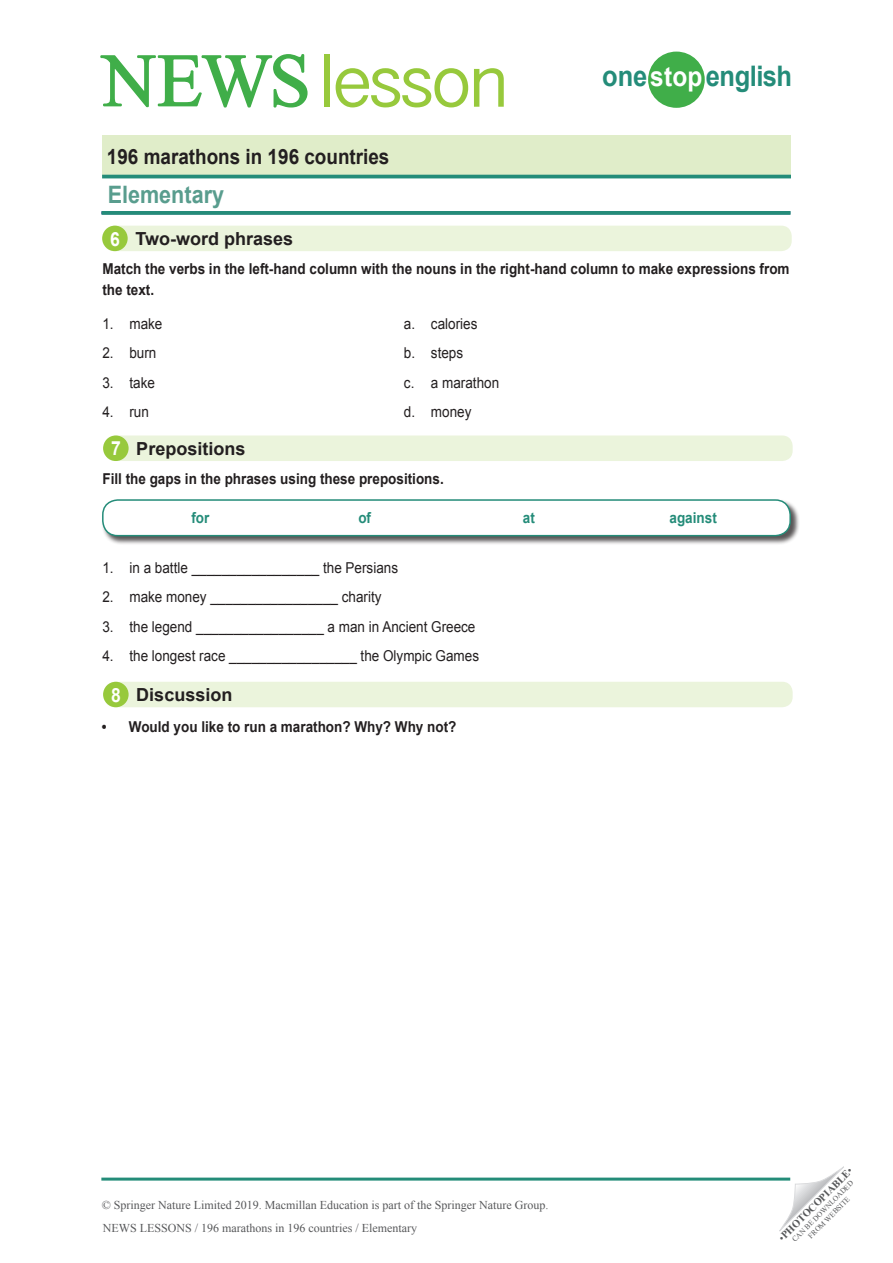
<style>
.page{position:relative;width:893px;height:1263px;background:#fff}
.page>*{position:absolute;margin:0;border:0;box-sizing:border-box;transform-origin:0 0}
.t1{font:70.5px "Telugu Sangam MN";letter-spacing:-.04em;color:#97c93c}
.t2{font:700 28.35px "Arial";letter-spacing:-.02em;color:#248c79;scale:.9 1}
.t3{font:700 24px "Arial";color:#599d8e;scale:.9 1}
.t4{font:700 21px "Arial";color:#231f20;scale:.9 1}
.key_exercise_titles{font:700 19.5px "Arial";color:#fff;scale:.9 1}
.t5{font:700 18px "Arial";color:#231f20}
.t6{font:15px "Arial";color:#231f20;scale:.9 1}
.body_text{font:700 15px/21px "Arial";color:#231f20;scale:.9 1}
.key_exercise_titles-2{font:700 15px "Arial";color:#248c79;scale:.9 1}
.t7{font:12px "Times New Roman";color:#57585a}
.t8{font:700 10.5px "Times New Roman";color:#57585a}
.t9{font:7.5px/9px "Times New Roman";color:#57585a;text-align:center}
.s1{font-family:"Times New Roman";font-size:75px;color:#40ae49}
.s2{font-size:27.15px;color:#fff}
.s3{font-weight:400}
</style>
<div class="page">
<svg style="left:779px;top:1167px;width:65px;height:64px"></svg>
<hr style="left:101px;top:1177px;width:689px;height:3px;background:#248c79">
<div style="left:102px;top:135px;width:688px;height:40px;background:#e0edc9"></div>
<hr style="left:102px;top:175px;width:689px;height:3px;background:#248c79">
<svg style="left:102px;top:211px;width:688px;height:4px;background:#2c8e7e"></svg>
<svg style="left:100px;top:54px;width:208px;height:54px"></svg>
<div style="left:649px;top:52px;width:55px;height:55px;background:#40ae49;border-radius:50%"></div>
<div style="left:648px;top:52px;width:57px;height:56px;border:2px solid #40ae49;border-radius:50%"></div>
<div style="left:105px;top:435px;width:688px;height:26px;background:#ebf4dc;border-radius:10px"></div>
<div style="left:103px;top:435px;width:26px;height:26px;background:#97c93c;border-radius:50%"></div>
<div style="left:105px;top:682px;width:688px;height:25px;background:#ebf4dc;border-radius:10px"></div>
<div style="left:103px;top:682px;width:26px;height:25px;background:#97c93c;border-radius:50%"></div>
<div style="left:104px;top:226px;width:688px;height:25px;background:#ebf4dc;border-radius:10px"></div>
<div style="left:102px;top:226px;width:26px;height:25px;background:#97c93c;border-radius:50%"></div>
<div style="left:102px;top:499px;width:698px;height:46px;background:#231f20;opacity:.75"></div>
<div style="left:103px;top:500px;width:687px;height:36px;background:#fff;border-radius:15px"></div>
<div style="left:102px;top:499px;width:689px;height:37px;border:2px solid #248c79;border-radius:15px"></div>
<h1 class="t1" style="left:102px;top:41px;width:409px"><span class="s1">NEWS</span>lesson</h1>
<h2 class="t2" style="left:602px;top:58px;width:213px">one <span class="s2">stop</span>english</h2>
<h3 class="t4" style="left:107px;top:142px;width:315px">196 marathons in 196 countries</h3>
<h3 class="t3" style="left:108px;top:178px;width:131px">Elementary</h3>
<p class="key_exercise_titles" style="left:110px;top:226px;width:12px">6</p>
<p class="t5" style="left:135px;top:227px;width:159px">Two-word phrases</p>
<p class="body_text" style="left:102px;top:259px;width:765px">Match the verbs in the left-hand column with the nouns in the right-hand column to make expressions from the text.</p>
<p class="t6" style="left:102px;top:314px;width:68px">1. make</p>
<p class="t6" style="left:102px;top:343px;width:62px">2. burn</p>
<p class="t6" style="left:102px;top:373px;width:60px">3. take</p>
<p class="t6" style="left:102px;top:402px;width:53px">4. run</p>
<p class="t6" style="left:404px;top:314px;width:83px">a. calories</p>
<p class="t6" style="left:404px;top:343px;width:67px">b. steps</p>
<p class="t6" style="left:404px;top:373px;width:107px">c. a marathon</p>
<p class="t6" style="left:404px;top:402px;width:77px">d. money</p>
<p class="key_exercise_titles" style="left:111px;top:436px;width:12px">7</p>
<p class="t5" style="left:136px;top:436px;width:111px">Prepositions</p>
<p class="body_text" style="left:102px;top:468px;width:381px">Fill the gaps in the phrases using these prepositions.</p>
<p class="key_exercise_titles-2" style="left:191px;top:508px;width:21px">for</p>
<p class="key_exercise_titles-2" style="left:358px;top:508px;width:16px">of</p>
<p class="key_exercise_titles-2" style="left:523px;top:508px;width:15px">at</p>
<p class="key_exercise_titles-2" style="left:670px;top:508px;width:54px">against</p>
<p class="t6" style="left:102px;top:558px;width:330px">1. in a battle _________________ the Persians</p>
<p class="t6" style="left:102px;top:587px;width:312px">2. make money _________________ charity</p>
<p class="t6" style="left:102px;top:617px;width:416px">3. the legend _________________ a man in Ancient Greece</p>
<p class="t6" style="left:102px;top:646px;width:420px">4. the longest race _________________ the Olympic Games</p>
<p class="key_exercise_titles" style="left:111px;top:682px;width:12px">8</p>
<p class="t5" style="left:136px;top:683px;width:98px">Discussion</p>
<p class="body_text" style="left:102px;top:716px;width:395px">• Would you like to run a marathon? Why? Why not?</p>
<p class="t7" style="left:102px;top:1197px;width:448px">© Springer Nature Limited 2019. Macmillan Education is part of the Springer Nature Group.</p>
<p class="t7" style="left:103px;top:1220px;width:316px">NEWS LESSONS / 196 marathons in 196 countries / Elementary</p>
<p class="t8" style="left:775px;top:1234px;width:101px;rotate:-45deg"><span class="s3">•</span>PHOTOCOPIABLE<span class="s3">•</span></p>
<p class="t9" style="left:790px;top:1237px;width:85px;rotate:-45deg">CAN BE DOWNLOADED<br>FROM WEBSITE</p>
</div>
